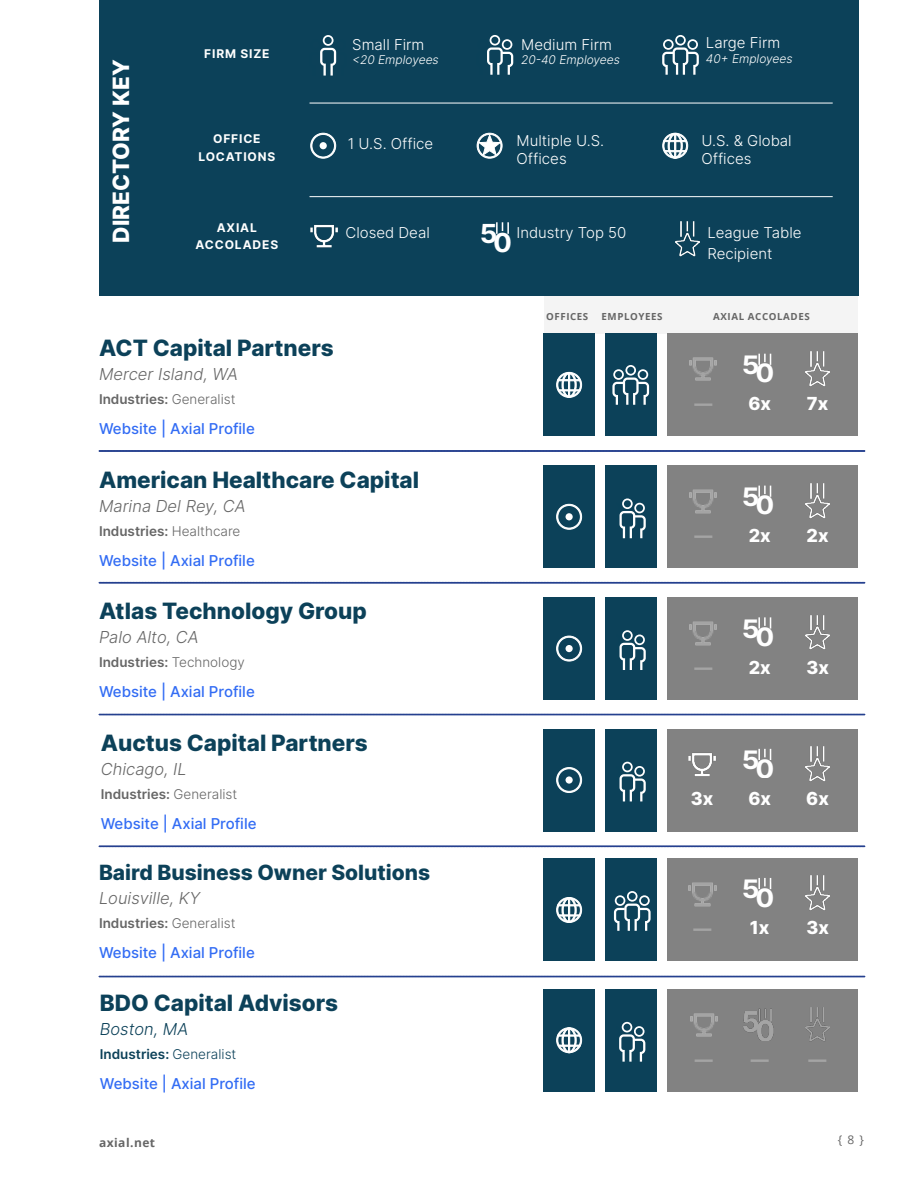
<style>
.page{position:relative;width:918px;height:1188px;background:#fff}
.page>*{position:absolute;margin:0;border:0;box-sizing:border-box;transform-origin:0 0}
.t1{font:700 26.25px "Inter";color:#fff;scale:1.05 1}
.t2{font:700 25.5px "Inter";letter-spacing:-.135em;color:#fff;scale:1.08 1}
.t3{font:800 22.5px "Inter";color:#0c4159}
.t4{font:800 22.5px "Inter";color:#fff}
.t5{font:800 21px "Inter";color:#0c4159}
.t6{font:800 18px "Inter";color:#fff}
.t7{font:800 18px "Inter";color:#a4a4a4}
.t8{font:italic 300 16.5px "Inter";color:#666}
.t9{font:italic 300 16.5px "Inter";color:#0c4159}
.t10{font:500 15px "Inter";color:#326cf4}
.t11{font:300 15px/18px "Inter";color:#fff}
.t12{font:600 13.5px "Inter";color:#666}
.t13{font:600 13.5px "Inter";color:#0c4159}
.t14{font:italic 300 12px "Inter";color:#fff}
.t15{font:700 12px/17.4px "Inter";letter-spacing:.07em;color:#fff;text-align:center}
.t16{font:700 12px "Open Sans";letter-spacing:.04em;color:#666}
.t17{font:12px "Open Sans";color:#666}
.t18{font:700 9.75px "Open Sans";letter-spacing:.06em;color:#666}
.s1{font-weight:300}
.s2{color:#a4a4a4}
</style>
<div class="page">
<div style="left:544px;top:295px;width:314px;height:39px;background:#f4f4f4"></div>
<div style="left:99px;top:0;width:759px;height:296px;background:#0c4159"></div>
<hr style="left:310px;top:103px;width:523px;height:1px;background:#fff">
<svg style="left:662px;top:35px;width:37px;height:40px"></svg>
<svg style="left:487px;top:35px;width:26px;height:40px"></svg>
<svg style="left:320px;top:35px;width:17px;height:41px"></svg>
<svg style="left:310px;top:132px;width:27px;height:27px"></svg>
<div style="left:320px;top:142px;width:7px;height:7px;background:#fff;border-radius:50%"></div>
<svg style="left:476px;top:132px;width:27px;height:27px"></svg>
<svg style="left:662px;top:132px;width:27px;height:27px"></svg>
<div style="left:664px;top:150px;width:22px;height:2px;border:1px solid #fff"></div>
<svg style="left:99px;top:451px;width:766px;height:1px"></svg>
<hr style="left:310px;top:196px;width:523px;height:1px;background:#fff">
<img style="left:676px;top:222px;width:24px;height:34px">
<svg style="left:496px;top:222px;width:13px;height:12px"></svg>
<img style="left:310px;top:224px;width:28px;height:24px">
<svg style="left:99px;top:846px;width:766px;height:1px"></svg>
<div style="left:605px;top:729px;width:51px;height:102px;background:#0c4159"></div>
<svg style="left:619px;top:762px;width:27px;height:39px"></svg>
<div style="left:667px;top:729px;width:191px;height:102px;background:#828282"></div>
<img style="left:688px;top:753px;width:28px;height:23px">
<img style="left:806px;top:747px;width:24px;height:34px">
<svg style="left:758px;top:749px;width:13px;height:11px"></svg>
<div style="left:543px;top:729px;width:52px;height:102px;background:#0c4159"></div>
<svg style="left:556px;top:767px;width:26px;height:26px"></svg>
<div style="left:566px;top:776px;width:7px;height:8px;background:#fff;border-radius:50%"></div>
<svg style="left:99px;top:582px;width:766px;height:1px"></svg>
<div style="left:605px;top:466px;width:51px;height:102px;background:#0c4159"></div>
<svg style="left:619px;top:498px;width:27px;height:40px"></svg>
<div style="left:667px;top:466px;width:191px;height:102px;background:#828282"></div>
<img style="left:806px;top:483px;width:24px;height:35px">
<svg style="left:758px;top:486px;width:13px;height:11px"></svg>
<div style="left:543px;top:466px;width:52px;height:102px;background:#0c4159"></div>
<svg style="left:556px;top:503px;width:26px;height:27px"></svg>
<div style="left:566px;top:513px;width:7px;height:7px;background:#fff;border-radius:50%"></div>
<svg style="left:99px;top:976px;width:766px;height:1px"></svg>
<div style="left:605px;top:859px;width:51px;height:102px;background:#0c4159"></div>
<svg style="left:614px;top:891px;width:37px;height:40px"></svg>
<div style="left:667px;top:859px;width:191px;height:102px;background:#828282"></div>
<div style="left:543px;top:859px;width:52px;height:102px;background:#0c4159"></div>
<svg style="left:556px;top:897px;width:26px;height:26px"></svg>
<div style="left:605px;top:989px;width:51px;height:102px;background:#0c4159"></div>
<svg style="left:619px;top:1022px;width:26px;height:40px"></svg>
<div style="left:667px;top:989px;width:191px;height:102px;background:#828282"></div>
<div style="left:543px;top:989px;width:52px;height:102px;background:#0c4159"></div>
<svg style="left:556px;top:1027px;width:26px;height:27px"></svg>
<div style="left:667px;top:334px;width:191px;height:102px;background:#828282"></div>
<div style="left:543px;top:334px;width:52px;height:102px;background:#0c4159"></div>
<svg style="left:556px;top:372px;width:26px;height:26px"></svg>
<div style="left:605px;top:334px;width:51px;height:102px;background:#0c4159"></div>
<svg style="left:612px;top:365px;width:37px;height:40px"></svg>
<svg style="left:99px;top:714px;width:766px;height:1px"></svg>
<div style="left:605px;top:598px;width:51px;height:102px;background:#0c4159"></div>
<svg style="left:619px;top:630px;width:27px;height:40px"></svg>
<div style="left:543px;top:598px;width:52px;height:102px;background:#0c4159"></div>
<svg style="left:556px;top:635px;width:26px;height:27px"></svg>
<div style="left:566px;top:645px;width:7px;height:7px;background:#fff;border-radius:50%"></div>
<div style="left:667px;top:598px;width:191px;height:102px;background:#828282"></div>
<svg style="left:758px;top:617px;width:13px;height:12px"></svg>
<img style="left:806px;top:615px;width:24px;height:35px">
<img style="left:806px;top:351px;width:24px;height:35px">
<svg style="left:758px;top:354px;width:13px;height:11px"></svg>
<img style="left:689px;top:357px;width:28px;height:24px">
<img style="left:689px;top:489px;width:28px;height:25px">
<img style="left:689px;top:621px;width:28px;height:25px">
<img style="left:806px;top:876px;width:24px;height:34px">
<svg style="left:758px;top:878px;width:13px;height:11px"></svg>
<img style="left:743px;top:1008px;width:31px;height:33px">
<img style="left:690px;top:1013px;width:28px;height:24px">
<img style="left:806px;top:1007px;width:24px;height:35px">
<img style="left:688px;top:882px;width:29px;height:25px">
<h3 class="t4" style="left:104px;top:243px;width:185px;rotate:-90deg">DIRECTORY KEY</h3>
<p class="t15" style="left:204px;top:44px;width:67px">FIRM SIZE</p>
<p class="t15" style="left:198px;top:130px;width:78px">OFFICE<br>LOCATIONS</p>
<p class="t11" style="left:352px;top:35px;width:74px">Small Firm</p>
<p class="t14" style="left:352px;top:51px;width:88px">&lt;20 Employees</p>
<p class="t11" style="left:521px;top:35px;width:92px">Medium Firm</p>
<p class="t14" style="left:521px;top:51px;width:100px">20-40 Employees</p>
<p class="t11" style="left:706px;top:34px;width:76px">Large Firm</p>
<p class="t14" style="left:706px;top:50px;width:88px">40+ Employees</p>
<p class="t11" style="left:348px;top:135px;width:87px">1 U.S. Office</p>
<p class="t11" style="left:517px;top:132px;width:89px">Multiple U.S.<br>Offices</p>
<p class="t11" style="left:701px;top:132px;width:92px">U.S. &amp; Global<br>Offices</p>
<p class="t15" style="left:195px;top:219px;width:84px">AXIAL<br>ACCOLADES</p>
<p class="t11" style="left:346px;top:224px;width:86px">Closed Deal</p>
<p class="t11" style="left:516px;top:224px;width:112px">Industry Top 50</p>
<p class="t11" style="left:707px;top:222px;width:96px;line-height:21px">League Table<br>Recipient</p>
<h1 class="t1" style="left:479px;top:218px;width:33px">50</h1>
<p class="t18" style="left:546px;top:309px;width:44px">OFFICES</p>
<p class="t18" style="left:602px;top:309px;width:63px">EMPLOYEES</p>
<p class="t18" style="left:713px;top:309px;width:98px">AXIAL ACCOLADES</p>
<h3 class="t3" style="left:99px;top:331px;width:236px">ACT Capital Partners</h3>
<p class="t8" style="left:99px;top:362px;width:140px">Mercer Island, WA</p>
<p class="t12" style="left:99px;top:389px;width:138px">Industries: <span class="s1">Generalist</span></p>
<p class="t10" style="left:99px;top:417px;width:157px">Website | Axial Profile</p>
<h3 class="t3" style="left:99px;top:462px;width:322px">American Healthcare Capital</h3>
<p class="t8" style="left:99px;top:494px;width:148px">Marina Del Rey, CA</p>
<p class="t12" style="left:99px;top:521px;width:143px">Industries: <span class="s1">Healthcare</span></p>
<p class="t10" style="left:99px;top:549px;width:157px">Website | Axial Profile</p>
<h3 class="t3" style="left:99px;top:594px;width:269px">Atlas Technology Group</h3>
<p class="t8" style="left:99px;top:626px;width:101px">Palo Alto, CA</p>
<p class="t12" style="left:99px;top:652px;width:147px">Industries: <span class="s1">Technology</span></p>
<p class="t10" style="left:99px;top:681px;width:157px">Website | Axial Profile</p>
<h3 class="t3" style="left:101px;top:726px;width:269px">Auctus Capital Partners</h3>
<p class="t8" style="left:101px;top:757px;width:88px">Chicago, IL</p>
<p class="t12" style="left:101px;top:784px;width:138px">Industries: <span class="s1">Generalist</span></p>
<p class="t10" style="left:101px;top:812px;width:157px">Website | Axial Profile</p>
<h3 class="t5" style="left:99px;top:856px;width:333px">Baird Business Owner Solutions</h3>
<p class="t8" style="left:99px;top:886px;width:103px">Louisville, KY</p>
<p class="t12" style="left:99px;top:913px;width:138px">Industries: <span class="s1">Generalist</span></p>
<p class="t10" style="left:99px;top:941px;width:157px">Website | Axial Profile</p>
<h3 class="t3" style="left:100px;top:986px;width:240px">BDO Capital Advisors</h3>
<p class="t9" style="left:100px;top:1017px;width:90px">Boston, MA</p>
<p class="t13" style="left:100px;top:1044px;width:138px">Industries: <span class="s1">Generalist</span></p>
<p class="t10" style="left:100px;top:1073px;width:157px">Website | Axial Profile</p>
<h2 class="t2" style="left:741px;top:350px;width:32px">50</h2>
<p class="t6" style="left:694px;top:390px;width:78px"><span class="s2">—</span> 6x</p>
<p class="t7" style="left:694px;top:522px;width:19px">—</p>
<h2 class="t2" style="left:741px;top:482px;width:32px">50</h2>
<p class="t6" style="left:749px;top:522px;width:24px">2x</p>
<p class="t6" style="left:807px;top:390px;width:23px">7x</p>
<p class="t6" style="left:807px;top:522px;width:24px">2x</p>
<p class="t7" style="left:694px;top:654px;width:19px">—</p>
<h2 class="t2" style="left:741px;top:614px;width:32px">50</h2>
<p class="t6" style="left:749px;top:653px;width:24px">2x</p>
<p class="t6" style="left:806px;top:653px;width:24px">3x</p>
<p class="t6" style="left:815px;top:653px;width:21px">1x</p>
<h2 class="t2" style="left:741px;top:745px;width:32px">50</h2>
<p class="t6" style="left:748px;top:785px;width:24px">6x</p>
<p class="t6" style="left:691px;top:785px;width:24px">3x</p>
<p class="t6" style="left:806px;top:785px;width:24px">6x</p>
<p class="t7" style="left:694px;top:915px;width:19px">—</p>
<h2 class="t2" style="left:741px;top:874px;width:32px">50</h2>
<p class="t6" style="left:750px;top:914px;width:21px">1x</p>
<p class="t6" style="left:806px;top:914px;width:24px">3x</p>
<p class="t7" style="left:695px;top:1046px;width:76px">— —</p>
<p class="t7" style="left:809px;top:1046px;width:19px">—</p>
<p class="t16" style="left:99px;top:1134px;width:58px">axial.net</p>
<p class="t17" style="left:838px;top:1132px;width:28px">{ 8 }</p>
</div>
